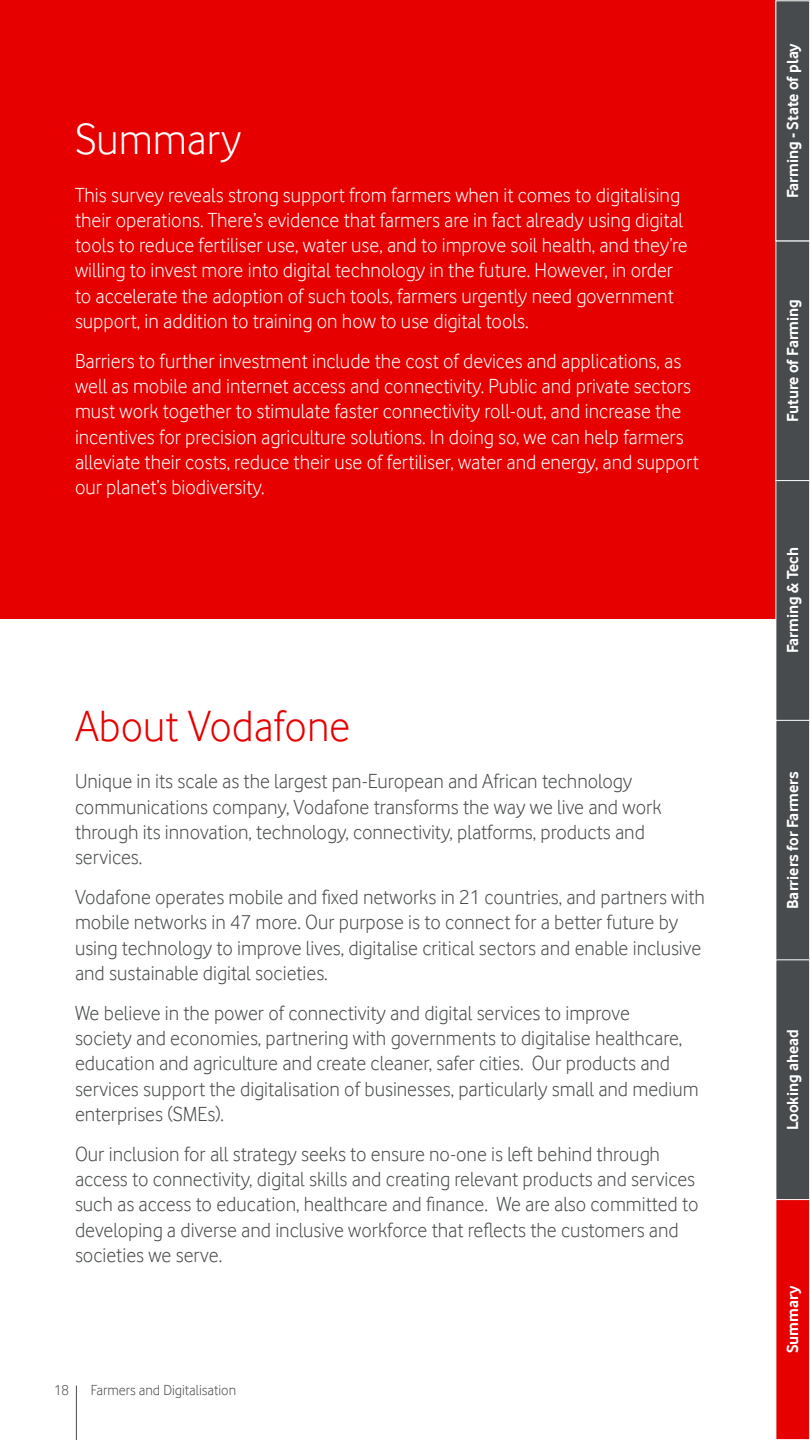
<style>
.page{position:relative;width:810px;height:1440px;background:#fff}
.page>*{position:absolute;margin:0;border:0;box-sizing:border-box;transform-origin:0 0}
.PAGE_TITLE_LT_60pt{font:45px "Vodafone Lt";color:#e60000}
.PAGE_TITLE_LT_60pt-2{font:45px "Vodafone Lt";color:#fff}
.LARGE_BODY_28pt{font:21px/25.2px "Vodafone Lt";color:#484b4d}
.LARGE_BODY_28pt-2{font:21px/25.2px "Vodafone Lt";color:#fff}
.LARGE_BODY_28pt-3{font:700 16.5px "Vodafone Rg";color:#fff}
.t1{font:15px "Vodafone Lt";color:#484b4d}
</style>
<div class="page">
<div style="left:0;top:0;width:810px;height:619px;background:#e60000"></div>
<div style="left:776px;top:720px;width:34px;height:240px;background:#484b4d"></div>
<div style="left:775px;top:720px;width:35px;height:240px;border:1px solid #fff"></div>
<div style="left:776px;top:480px;width:34px;height:240px;background:#484b4d"></div>
<div style="left:775px;top:480px;width:35px;height:241px;border:1px solid #fff"></div>
<div style="left:776px;top:241px;width:34px;height:240px;background:#484b4d"></div>
<div style="left:775px;top:240px;width:35px;height:241px;border:1px solid #fff"></div>
<hr style="left:76px;top:1386px;width:1px;height:54px;background:#484b4d">
<div style="left:776px;top:960px;width:34px;height:240px;background:#484b4d"></div>
<div style="left:775px;top:959px;width:35px;height:241px;border:1px solid #fff"></div>
<div style="left:776px;top:1200px;width:34px;height:240px;background:#e60000"></div>
<div style="left:775px;top:1199px;width:35px;height:241px;border:1px solid #fff"></div>
<div style="left:776px;top:1px;width:34px;height:240px;background:#484b4d"></div>
<div style="left:775px;top:0;width:35px;height:241px;border:1px solid #fff"></div>
<p class="PAGE_TITLE_LT_60pt-2" style="left:75px;top:114px;width:168px">Summary</p>
<p class="LARGE_BODY_28pt-2" style="left:75px;top:182px;width:614px">This survey reveals strong support from farmers when it comes to digitalising their operations. There’s evidence that farmers are in fact already using digital tools to reduce fertiliser use, water use, and to improve soil health, and they’re willing to invest more into digital technology in the future. However, in order to accelerate the adoption of such tools, farmers urgently need government support, in addition to training on how to use digital tools.</p>
<p class="LARGE_BODY_28pt-2" style="left:75px;top:348px;width:625px">Barriers to further investment include the cost of devices and applications, as well as mobile and internet access and connectivity. Public and private sectors must work together to stimulate faster connectivity roll-out, and increase the incentives for precision agriculture solutions. In doing so, we can help farmers alleviate their costs, reduce their use of fertiliser, water and energy, and support our planet’s biodiversity.</p>
<p class="PAGE_TITLE_LT_60pt" style="left:75px;top:700px;width:277px">About Vodafone</p>
<p class="LARGE_BODY_28pt" style="left:75px;top:769px;width:588px">Unique in its scale as the largest pan-European and African technology communications company, Vodafone transforms the way we live and work through its innovation, technology, connectivity, platforms, products and services.</p>
<p class="LARGE_BODY_28pt" style="left:75px;top:885px;width:631px">Vodafone operates mobile and fixed networks in 21 countries, and partners with mobile networks in 47 more. Our purpose is to connect for a better future by using technology to improve lives, digitalise critical sectors and enable inclusive and sustainable digital societies.</p>
<p class="LARGE_BODY_28pt" style="left:75px;top:1000px;width:625px">We believe in the power of connectivity and digital services to improve<br>society and economies, partnering with governments to digitalise healthcare, education and agriculture and create cleaner, safer cities. Our products and services support the digitalisation of businesses, particularly small and medium enterprises (SMEs).</p>
<p class="LARGE_BODY_28pt" style="left:75px;top:1141px;width:625px">Our inclusion for all strategy seeks to ensure no-one is left behind through access to connectivity, digital skills and creating relevant products and services such as access to education, healthcare and finance. We are also committed to developing a diverse and inclusive workforce that reflects the customers and societies we serve.</p>
<p class="t1" style="left:54px;top:1381px;width:17px">18</p>
<p class="t1" style="left:91px;top:1381px;width:147px">Farmers and Digitalisation</p>
<p class="LARGE_BODY_28pt-3" style="left:783px;top:198px;width:156px;rotate:-90deg">Farming - State of play</p>
<p class="LARGE_BODY_28pt-3" style="left:783px;top:422px;width:125px;rotate:-90deg">Future of Farming</p>
<p class="LARGE_BODY_28pt-3" style="left:783px;top:653px;width:108px;rotate:-90deg">Farming &amp; Tech</p>
<p class="LARGE_BODY_28pt-3" style="left:783px;top:909px;width:139px;rotate:-90deg">Barriers for Farmers</p>
<p class="LARGE_BODY_28pt-3" style="left:783px;top:1130px;width:103px;rotate:-90deg">Looking ahead</p>
<p class="LARGE_BODY_28pt-3" style="left:783px;top:1353px;width:69px;rotate:-90deg">Summary</p>
</div>
